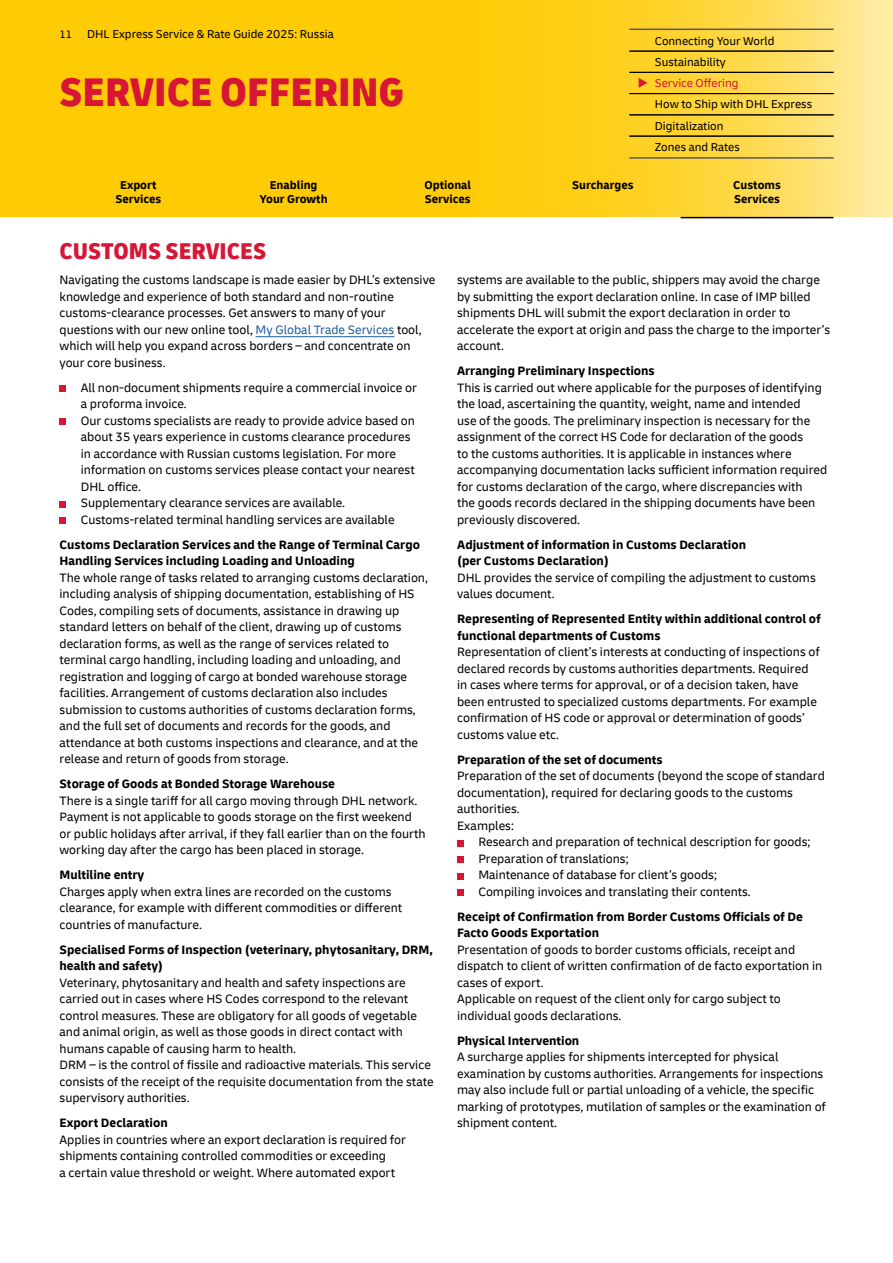
<style>
.page{position:relative;width:893px;height:1263px;background:#fff}
.page>*{position:absolute;margin:0;border:0;box-sizing:border-box;transform-origin:0 0}
.t1{font:900 condensed 42px "Delivery";color:#d71635}
.t2{font:900 condensed 24px "Delivery";color:#d71635}
.t3{font:12.75px/16.5px "Delivery";color:#000}
.t4{font:700 12.75px/16.5px "Delivery";color:#000}
.t5{font:12px/21.3px "Delivery";color:#000}
.t6{font:700 12px/13.5px "Delivery";color:#000;text-align:center}
.s1{font-size:11.25px}
.s2{color:#d71635}
.s3{color:#215e9e}
</style>
<div class="page">
<svg style="left:0;top:0;width:893px;height:217px;background:#fecf20"></svg>
<hr style="left:629px;top:29px;width:205px;height:1px;background:#58595b">
<hr style="left:629px;top:51px;width:205px;height:1px;background:#000">
<hr style="left:629px;top:72px;width:205px;height:1px;background:#000">
<hr style="left:629px;top:93px;width:205px;height:1px;background:#000">
<hr style="left:629px;top:115px;width:205px;height:1px;background:#000">
<hr style="left:629px;top:136px;width:205px;height:1px;background:#000">
<hr style="left:629px;top:157px;width:205px;height:2px;background:#58595b">
<hr style="left:681px;top:217px;width:152px;height:1px;background:#000">
<hr style="left:256px;top:336px;width:138px;height:1px;background:#215e9e">
<div style="left:60px;top:385px;width:6px;height:7px;background:#d71635"></div>
<div style="left:60px;top:418px;width:6px;height:7px;background:#d71635"></div>
<svg style="left:60px;top:501px;width:6px;height:6px"></svg>
<div style="left:60px;top:517px;width:6px;height:7px;background:#d71635"></div>
<svg style="left:457px;top:840px;width:6px;height:6px"></svg>
<div style="left:457px;top:856px;width:6px;height:7px;background:#d71635"></div>
<svg style="left:457px;top:873px;width:6px;height:6px"></svg>
<div style="left:457px;top:889px;width:6px;height:7px;background:#d71635"></div>
<p class="t5" style="left:60px;top:24px;width:276px"><span class="s1">11</span> DHL Express Service &amp; Rate Guide 2025: Russia</p>
<h1 class="t1" style="left:60px;top:65px;width:346px">SERVICE OFFERING</h1>
<p class="t5" style="left:655px;top:30px;width:121px">Connecting Your World<br>Sustainability</p>
<p class="t5" style="left:655px;top:72px;width:159px;text-indent:-17px"><span class="s2">◆ Service Offering<br></span>How to Ship with DHL Express<br>Digitalization<br>Zones and Rates</p>
<p class="t6" style="left:115px;top:178px;width:47px">Export<br>Services</p>
<p class="t6" style="left:260px;top:178px;width:69px">Enabling<br>Your Growth</p>
<p class="t6" style="left:424px;top:178px;width:48px;text-align:left">Optional<br>Services</p>
<p class="t6" style="left:572px;top:178px;width:63px">Surcharges</p>
<p class="t6" style="left:733px;top:178px;width:49px;text-align:left">Customs<br>Services</p>
<h2 class="t2" style="left:60px;top:236px;width:208px">CUSTOMS SERVICES</h2>
<p class="t3" style="left:60px;top:272px;width:377px">Navigating the customs landscape is made easier by DHL’s extensive knowledge and experience of both standard and non-routine customs-clearance processes. Get answers to many of your questions with our new online tool, <span class="s3">My Global Trade Services</span> tool, which will help you expand across borders – and concentrate on your core business.</p>
<p class="t3" style="left:81px;top:379px;width:338px">All non-document shipments require a commercial invoice or a proforma invoice.<br>Our customs specialists are ready to provide advice based on about 35 years experience in customs clearance procedures in accordance with Russian customs legislation. For more information on customs services please contact your nearest DHL office.<br>Supplementary clearance services are available.<br>Customs-related terminal handling services are available</p>
<p class="t4" style="left:60px;top:536px;width:362px">Customs Declaration Services and the Range of Terminal Cargo<br>Handling Services including Loading and Unloading</p>
<p class="t3" style="left:60px;top:569px;width:370px">The whole range of tasks related to arranging customs declaration, including analysis of shipping documentation, establishing of HS Codes, compiling sets of documents, assistance in drawing up standard letters on behalf of the client, drawing up of customs declaration forms, as well as the range of services related to terminal cargo handling, including loading and unloading, and registration and logging of cargo at bonded warehouse storage facilities. Arrangement of customs declaration also includes submission to customs authorities of customs declaration forms, and the full set of documents and records for the goods, and attendance at both customs inspections and clearance, and at the release and return of goods from storage.</p>
<p class="t4" style="left:60px;top:776px;width:277px">Storage of Goods at Bonded Storage Warehouse</p>
<p class="t3" style="left:60px;top:792px;width:368px">There is a single tariff for all cargo moving through DHL network.<br>Payment is not applicable to goods storage on the first weekend or public holidays after arrival, if they fall earlier than on the fourth working day after the cargo has been placed in storage.</p>
<p class="t4" style="left:60px;top:867px;width:86px">Multiline entry</p>
<p class="t3" style="left:60px;top:883px;width:344px">Charges apply when extra lines are recorded on the customs clearance, for example with different commodities or different countries of manufacture.</p>
<p class="t4" style="left:60px;top:941px;width:375px">Specialised Forms of Inspection (veterinary, phytosanitary, DRM, health and safety)</p>
<p class="t3" style="left:60px;top:974px;width:376px">Veterinary, phytosanitary and health and safety inspections are carried out in cases where HS Codes correspond to the relevant control measures. These are obligatory for all goods of vegetable and animal origin, as well as those goods in direct contact with humans capable of causing harm to health.<br>DRM – is the control of fissile and radioactive materials. This service consists of the receipt of the requisite documentation from the state supervisory authorities.</p>
<p class="t4" style="left:60px;top:1115px;width:110px">Export Declaration</p>
<p class="t3" style="left:60px;top:1131px;width:348px">Applies in countries where an export declaration is required for shipments containing controlled commodities or exceeding<br>a certain value threshold or weight. Where automated export</p>
<p class="t3" style="left:457px;top:272px;width:374px">systems are available to the public, shippers may avoid the charge by submitting the export declaration online. In case of IMP billed shipments DHL will submit the export declaration in order to accelerate the export at origin and pass the charge to the importer’s account.</p>
<p class="t4" style="left:457px;top:363px;width:199px">Arranging Preliminary Inspections</p>
<p class="t3" style="left:457px;top:379px;width:372px">This is carried out where applicable for the purposes of identifying the load, ascertaining the quantity, weight, name and intended<br>use of the goods. The preliminary inspection is necessary for the assignment of the correct HS Code for declaration of the goods<br>to the customs authorities. It is applicable in instances where accompanying documentation lacks sufficient information required for customs declaration of the cargo, where discrepancies with<br>the goods records declared in the shipping documents have been previously discovered.</p>
<p class="t4" style="left:457px;top:536px;width:290px">Adjustment of information in Customs Declaration (per Customs Declaration)</p>
<p class="t3" style="left:457px;top:569px;width:360px">DHL provides the service of compiling the adjustment to customs values document.</p>
<p class="t4" style="left:457px;top:611px;width:365px">Representing of Represented Entity within additional control of functional departments of Customs</p>
<p class="t3" style="left:457px;top:644px;width:364px">Representation of client’s interests at conducting of inspections of declared records by customs authorities departments. Required in cases where terms for approval, or of a decision taken, have been entrusted to specialized customs departments. For example confirmation of HS code or approval or determination of goods’ customs value etc.</p>
<p class="t4" style="left:457px;top:751px;width:207px">Preparation of the set of documents</p>
<p class="t3" style="left:457px;top:768px;width:369px">Preparation of the set of documents (beyond the scope of standard documentation), required for declaring goods to the customs authorities.<br>Examples:</p>
<p class="t3" style="left:478px;top:834px;width:333px">Research and preparation of technical description for goods; Preparation of translations;<br>Maintenance of database for client’s goods;<br>Compiling invoices and translating their contents.</p>
<p class="t4" style="left:457px;top:908px;width:347px">Receipt of Confirmation from Border Customs Officials of De<br>Facto Goods Exportation</p>
<p class="t3" style="left:457px;top:941px;width:367px">Presentation of goods to border customs officials, receipt and dispatch to client of written confirmation of de facto exportation in cases of export.<br>Applicable on request of the client only for cargo subject to individual goods declarations.</p>
<p class="t4" style="left:457px;top:1032px;width:124px">Physical Intervention</p>
<p class="t3" style="left:457px;top:1049px;width:370px">A surcharge applies for shipments intercepted for physical examination by customs authorities. Arrangements for inspections may also include full or partial unloading of a vehicle, the specific marking of prototypes, mutilation of samples or the examination of shipment content.</p>
</div>
